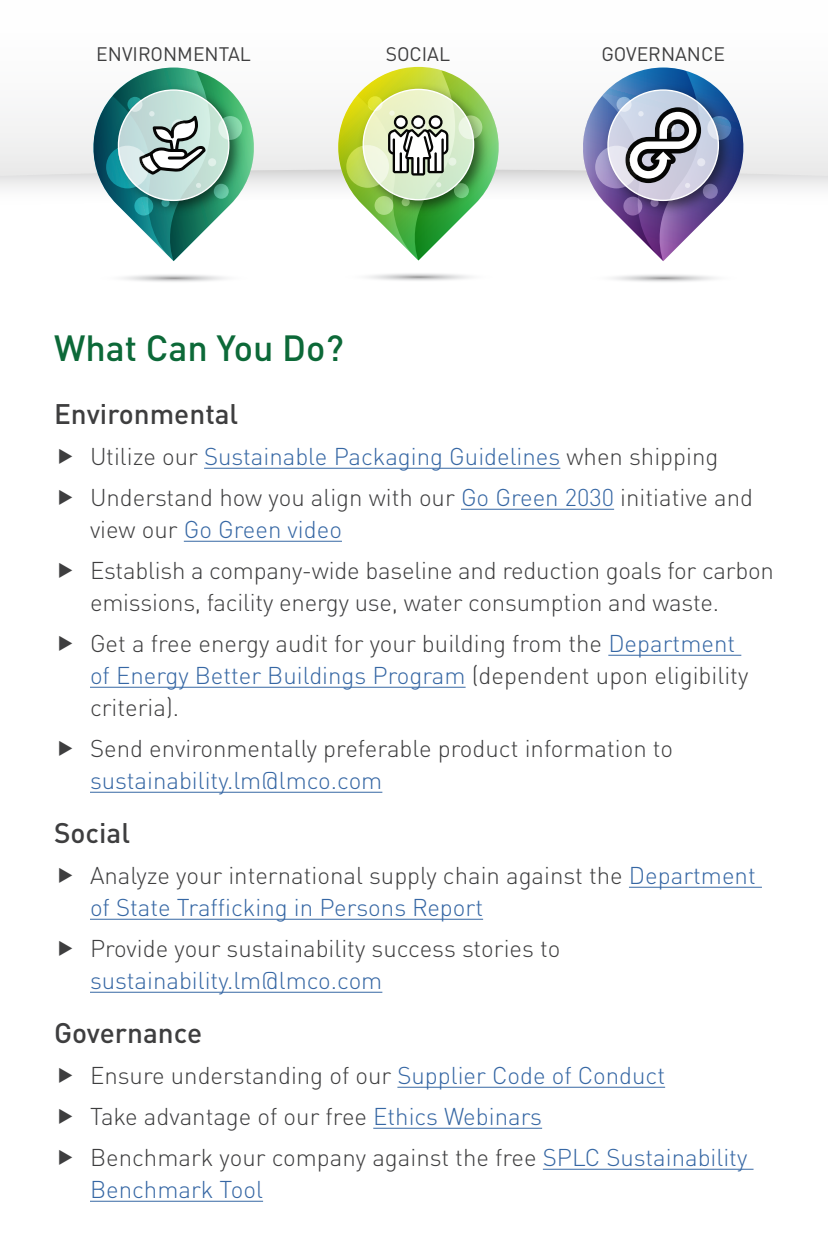
<style>
.page{position:relative;width:828px;height:1260px;background:#fff}
.page>*{position:absolute;margin:0;border:0;box-sizing:border-box;transform-origin:0 0}
.t1{font:500 36px "DINOT";color:#0c6938}
.t2{font:500 28px "DINOT";color:#3e3e3f}
.t3{font:300 24px/41px "DINOT";color:#3e3e3f}
.t4{font:300 24px "DINOT";color:#3667a4}
.t5{font:19.4px "DINOT";color:#3e3e3f}
.s1{color:#3667a4}
</style>
<div class="page">
<hr style="left:204px;top:468px;width:356px;height:1px;background:#3667a4">
<hr style="left:461px;top:509px;width:153px;height:1px;background:#3667a4">
<hr style="left:184px;top:541px;width:158px;height:1px;background:#3667a4">
<hr style="left:608px;top:655px;width:133px;height:1px;background:#3667a4">
<hr style="left:90px;top:687px;width:376px;height:1px;background:#3667a4">
<hr style="left:90px;top:792px;width:292px;height:1px;background:#3667a4">
<hr style="left:629px;top:887px;width:133px;height:1px;background:#3667a4">
<hr style="left:90px;top:919px;width:393px;height:1px;background:#3667a4">
<hr style="left:90px;top:992px;width:292px;height:1px;background:#3667a4">
<hr style="left:397px;top:1087px;width:268px;height:1px;background:#3667a4">
<hr style="left:373px;top:1128px;width:169px;height:1px;background:#3667a4">
<hr style="left:543px;top:1169px;width:211px;height:1px;background:#3667a4">
<hr style="left:90px;top:1201px;width:173px;height:1px;background:#3667a4">
<svg style="left:122px;top:274px;width:104px;height:8px"></svg>
<svg style="left:612px;top:274px;width:103px;height:8px"></svg>
<img style="left:0;top:67px;width:828px;height:194px">
<svg style="left:367px;top:273px;width:103px;height:8px"></svg>
<p class="t5" style="left:96px;top:39px;width:156px">ENVIRONMENTAL</p>
<p class="t5" style="left:386px;top:39px;width:66px">SOCIAL</p>
<p class="t5" style="left:601px;top:39px;width:125px">GOVERNANCE</p>
<h1 class="t1" style="left:54px;top:320px;width:291px">What Can You Do?</h1>
<p class="t2" style="left:54px;top:392px;width:186px">Environmental</p>
<p class="t3" style="left:90px;top:434px;width:665px">Utilize our <span class="s1">Sustainable Packaging Guidelines</span> when shipping<br>Understand how you align with our <span class="s1">Go Green 2030</span> initiative and</p>
<p class="t3" style="left:90px;top:507px;width:686px">view our <span class="s1">Go Green video<br></span>Establish a company-wide baseline and reduction goals for carbon</p>
<p class="t3" style="left:90px;top:580px;width:647px">emissions, facility energy use, water consumption and waste.<br>Get a free energy audit for your building from the <span class="s1">Department</span></p>
<p class="t3" style="left:90px;top:657px;width:660px;line-height:32px"><span class="s1">of Energy Better Buildings Program</span> (dependent upon eligibility criteria).</p>
<p class="t3" style="left:90px;top:726px;width:585px">Send environmentally preferable product information to</p>
<p class="t4" style="left:90px;top:762px;width:294px">sustainability.lm@lmco.com</p>
<p class="t2" style="left:54px;top:811px;width:78px">Social</p>
<p class="t3" style="left:90px;top:857px;width:667px;line-height:32px">Analyze your international supply chain against the <span class="s1">Department of State Trafficking in Persons Report</span></p>
<p class="t3" style="left:90px;top:926px;width:472px">Provide your sustainability success stories to</p>
<p class="t4" style="left:90px;top:962px;width:294px">sustainability.lm@lmco.com</p>
<p class="t2" style="left:54px;top:1011px;width:150px">Governance</p>
<p class="t3" style="left:90px;top:1053px;width:659px">Ensure understanding of our <span class="s1">Supplier Code of Conduct<br></span>Take advantage of our free <span class="s1">Ethics Webinars<br></span>Benchmark your company against the free <span class="s1">SPLC Sustainability</span></p>
<p class="t4" style="left:90px;top:1171px;width:175px">Benchmark Tool</p>
</div>
